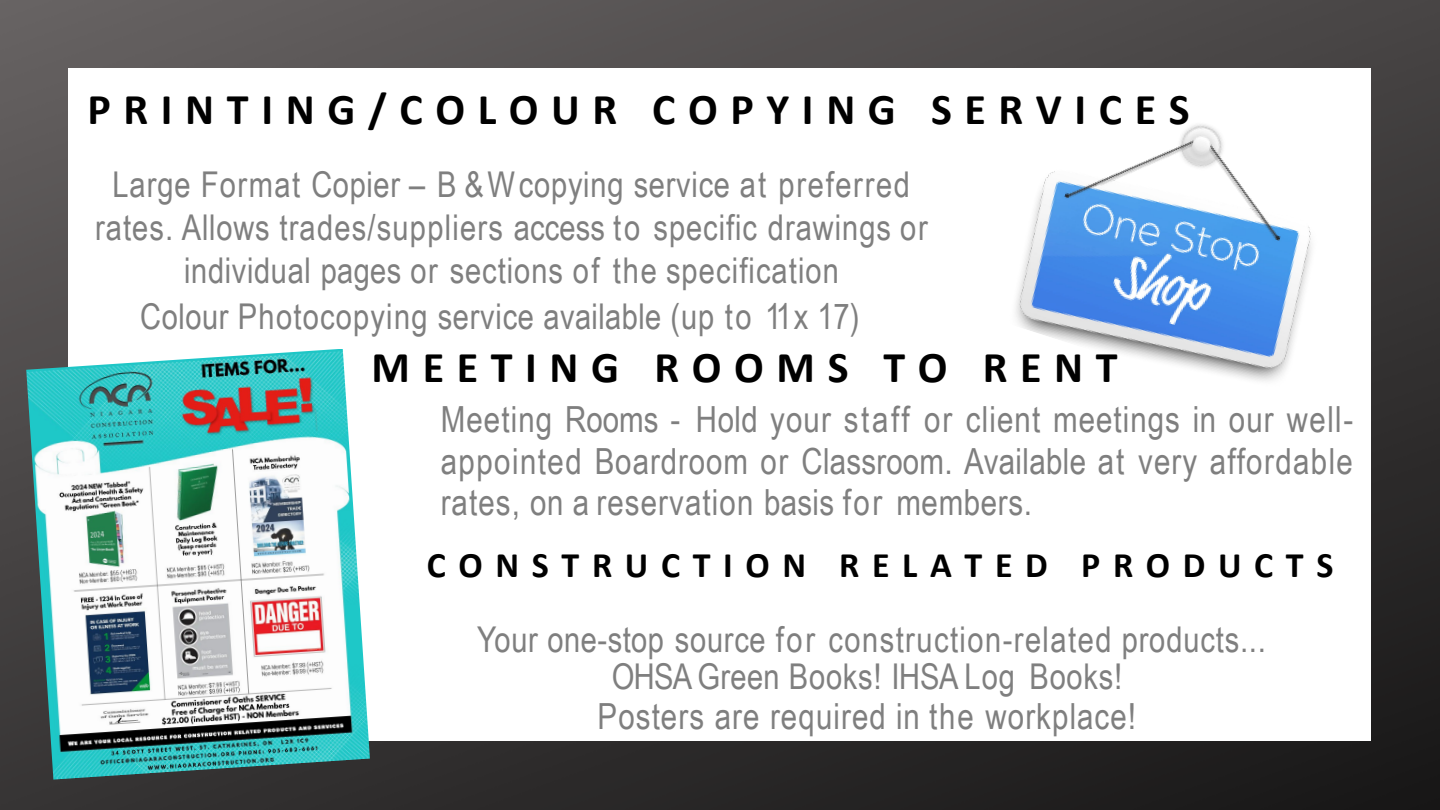
<style>
.page{position:relative;width:1440px;height:810px;background:#fff}
.page>*{position:absolute;margin:0;border:0;box-sizing:border-box;transform-origin:0 0}
.t1{font:700 44px "Calibri";letter-spacing:.285em;color:#000}
.t2{font:36px/41px "Arial Narrow";letter-spacing:.03em;color:#7f7f7f;text-align:justify}
.t3{font:700 36px "Calibri";letter-spacing:.35em;color:#000}
.t4{font:35.5px/43px "Arial Narrow";letter-spacing:.025em;color:#7f7f7f;text-align:center}
</style>
<div class="page">
<img style="left:0;top:0;width:1440px;height:810px">
<div style="left:68px;top:69px;width:1303px;height:672px;background:#fff"></div>
<img style="left:1015px;top:124px;width:297px;height:257px">
<img style="left:26px;top:349px;width:344px;height:431px">
<p class="t1" style="left:88px;top:79px;width:1104px">PRINTING/COLOUR COPYING SERVICES</p>
<p class="t4" style="left:95px;top:162px;width:834px">Large Format Copier – B &amp;Wcopying service at preferred rates. Allows trades/suppliers access to specific drawings or individual pages or sections of the specification</p>
<p class="t4" style="left:140px;top:293px;width:721px">Colour Photocopying service available (up to 11 x 17)</p>
<p class="t1" style="left:372px;top:336px;width:748px">MEETING ROOMS TO RENT</p>
<p class="t2" style="left:441px;top:398px;width:914px">Meeting Rooms - Hold your staff or client meetings in our well&shy;appointed Boardroom or Classroom. Available at very affordable rates, on a reservation basis for members.</p>
<p class="t3" style="left:427px;top:539px;width:908px">CONSTRUCTION RELATED PRODUCTS</p>
<p class="t4" style="left:477px;top:616px;width:790px">Your one-stop source for construction-related products...</p>
<p class="t4" style="left:612px;top:653px;width:512px">OHSA Green Books! IHSA Log Books!</p>
<p class="t2" style="left:598px;top:695px;width:540px">Posters are required in the workplace!</p>
</div>
